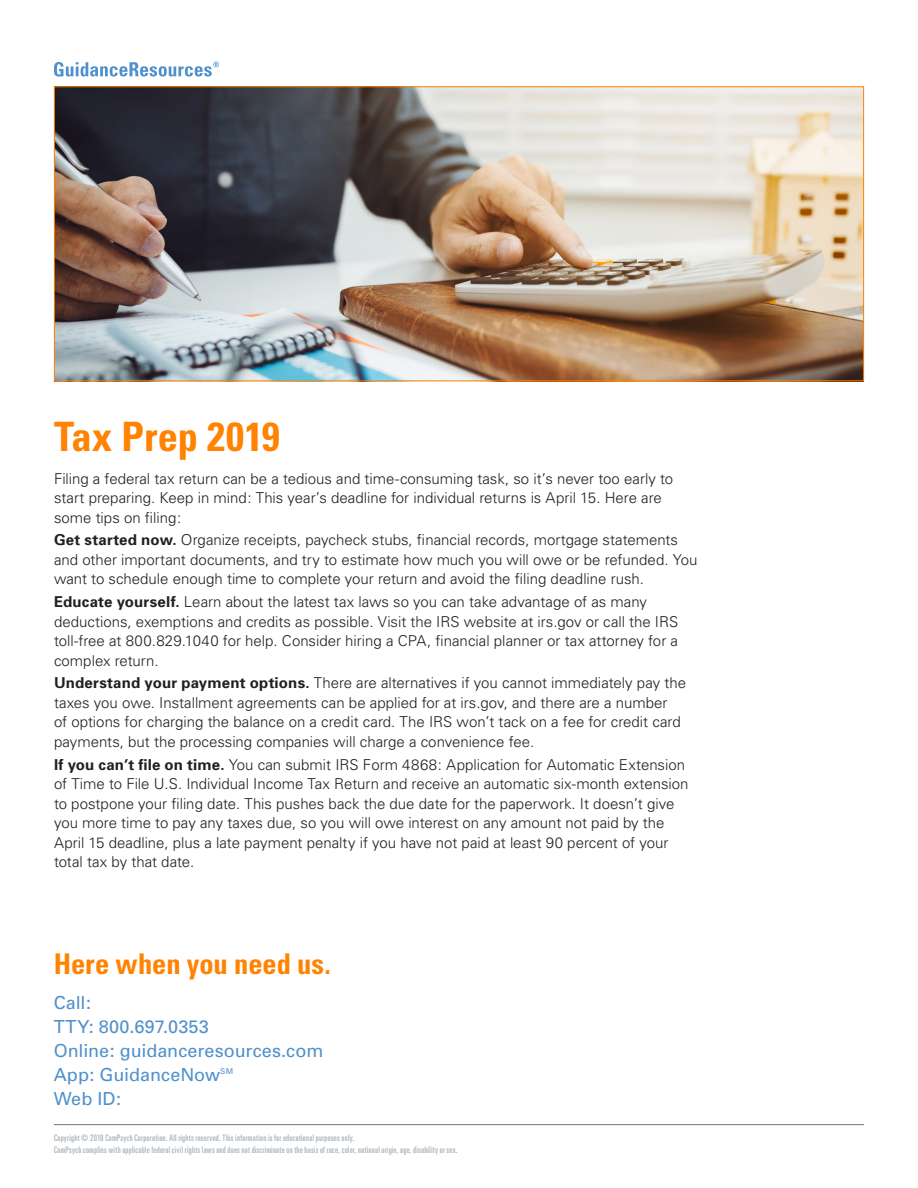
<style>
.page{position:relative;width:918px;height:1188px;background:#fff}
.page>*{position:absolute;margin:0;border:0;box-sizing:border-box;transform-origin:0 0}
.t1{font:700 condensed 40.5px "Univers";letter-spacing:.005em;color:#ff8200}
.t2{font:700 condensed 28.5px "Univers";letter-spacing:-.005em;color:#ff8200}
.t3{font:18px/24px "Univers";color:#5090cc}
.t4{font:300 15px/19.5px "Univers";color:#231f20}
.t5{font:ultra-condensed 9px/12px "Univers";letter-spacing:.03em;color:#adb4ba}
.t6{font:7.8px "Univers";color:#5090cc}
.s1{font-weight:700}
</style>
<div class="page">
<img style="left:56px;top:88px;width:806px;height:291px">
<hr style="left:54px;top:1124px;width:810px;height:1px;background:#6a747b">
<svg style="left:54px;top:62px;width:165px;height:15px"></svg>
<h1 class="t1" style="left:54px;top:411px;width:227px">Tax Prep 2019</h1>
<p class="t4" style="left:54px;top:469px;width:621px">Filing a federal tax return can be a tedious and time-consuming task, so it’s never too early to start preparing. Keep in mind: This year’s deadline for individual returns is April 15. Here are some tips on filing:</p>
<p class="t4" style="left:54px;top:530px;width:645px"><span class="s1">Get started now.</span> Organize receipts, paycheck stubs, financial records, mortgage statements and other important documents, and try to estimate how much you will owe or be refunded. You want to schedule enough time to complete your return and avoid the filing deadline rush.</p>
<p class="t4" style="left:54px;top:592px;width:626px"><span class="s1">Educate yourself.</span> Learn about the latest tax laws so you can take advantage of as many deductions, exemptions and credits as possible. Visit the IRS website at irs.gov or call the IRS toll-free at 800.829.1040 for help. Consider hiring a CPA, financial planner or tax attorney for a complex return.</p>
<p class="t4" style="left:54px;top:673px;width:634px"><span class="s1">Understand your payment options.</span> There are alternatives if you cannot immediately pay the taxes you owe. Installment agreements can be applied for at irs.gov, and there are a number<br>of options for charging the balance on a credit card. The IRS won’t tack on a fee for credit card payments, but the processing companies will charge a convenience fee.</p>
<p class="t4" style="left:54px;top:755px;width:636px"><span class="s1">If you can’t file on time.</span> You can submit IRS Form 4868: Application for Automatic Extension of Time to File U.S. Individual Income Tax Return and receive an automatic six-month extension to postpone your filing date. This pushes back the due date for the paperwork. It doesn’t give you more time to pay any taxes due, so you will owe interest on any amount not paid by the April 15 deadline, plus a late payment penalty if you have not paid at least 90 percent of your total tax by that date.</p>
<h2 class="t2" style="left:54px;top:947px;width:279px">Here when you need us.</h2>
<p class="t3" style="left:54px;top:991px;width:271px">Call:<br>TTY: 800.697.0353<br>Online: guidanceresources.com<br>App: GuidanceNow</p>
<p class="t6" style="left:220px;top:1066px;width:14px">SM</p>
<p class="t3" style="left:54px;top:1087px;width:69px">Web ID:</p>
<p class="t5" style="left:54px;top:1132px;width:405px">Copyright © 2019 ComPsych Corporation. All rights reserved. This information is for educational purposes only.<br>ComPsych complies with applicable federal civil rights laws and does not discriminate on the basis of race, color, national origin, age, disability or sex.</p>
</div>
